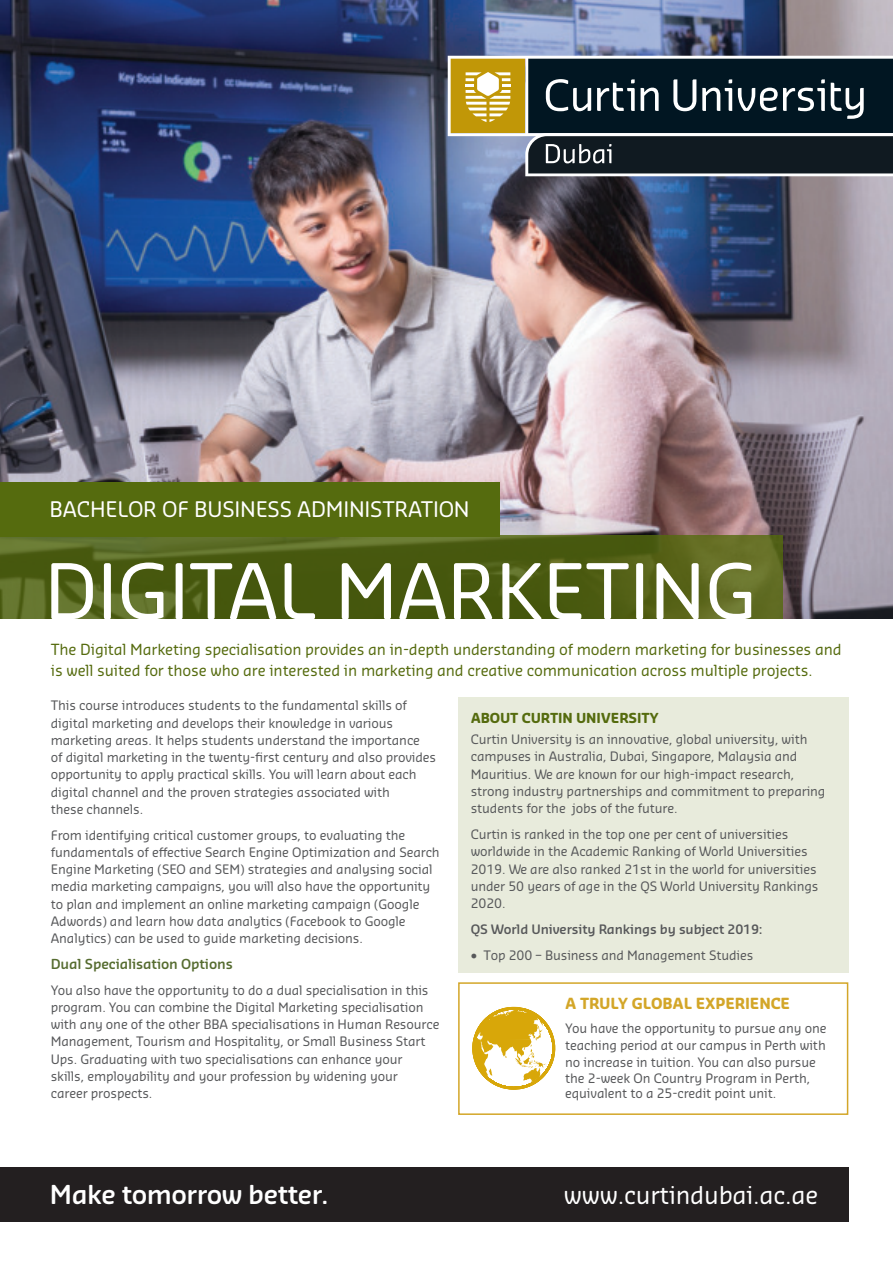
<style>
.page{position:relative;width:893px;height:1263px;background:#fff}
.page>*{position:absolute;margin:0;border:0;box-sizing:border-box;transform-origin:0 0}
.t1{font:75px "Sansa Soft Pro";letter-spacing:-.01em;color:#fff}
.t2{font:600 25.5px "Sansa Soft Pro";letter-spacing:-.02em;color:#fff}
.t3{font:24px "Sansa Soft Pro";letter-spacing:-.01em;color:#fff}
.t4{font:21px "Sansa Soft Pro";letter-spacing:-.01em;color:#fff}
.t5{font:15px/21px "Sansa Soft Pro";letter-spacing:-.01em;color:#556b0e}
.t6{font:700 15px "Sansa Soft Pro";letter-spacing:-.01em;color:#d3a628}
.t7{font:600 13.5px "Sansa Soft Pro";letter-spacing:-.01em;color:#566c30}
.t8{font:700 13.5px "Sansa Soft Pro";letter-spacing:-.01em;color:#556b0e}
.t9{font:12.75px/17.2px "Sansa Soft Pro";letter-spacing:-.01em;color:#57585a}
.t10{font:600 12.75px "Sansa Soft Pro";letter-spacing:-.01em;color:#57585a}
</style>
<div class="page">
<img style="left:0;top:0;width:893px;height:619px">
<div style="left:0;top:1167px;width:848px;height:54px;background:#231f20"></div>
<svg style="left:0;top:535px;width:782px;height:83px;background:#516117"></svg>
<div style="left:0;top:483px;width:500px;height:54px;background:#556b0e"></div>
<svg style="left:448px;top:56px;width:445px;height:120px;background:#444d4b"></svg>
<div style="left:458px;top:699px;width:390px;height:273px;background:#e8ebdc"></div>
<div style="left:458px;top:982px;width:390px;height:133px;border:2px solid #d3a628"></div>
<svg style="left:472px;top:1007px;width:84px;height:83px"></svg>
<h3 class="t4" style="left:50px;top:500px;width:422px">BACHELOR OF BUSINESS ADMINISTRATION</h3>
<h1 class="t1" style="left:44px;top:558px;width:714px">DIGITAL MARKETING</h1>
<p class="t5" style="left:51px;top:640px;width:792px">The Digital Marketing specialisation provides an in-depth understanding of modern marketing for businesses and is well suited for those who are interested in marketing and creative communication across multiple projects.</p>
<p class="t9" style="left:51px;top:698px;width:387px">This course introduces students to the fundamental skills of digital marketing and develops their knowledge in various marketing areas. It helps students understand the importance<br>of digital marketing in the twenty-first century and also provides opportunity to apply practical skills. You will learn about each digital channel and the proven strategies associated with<br>these channels.</p>
<p class="t9" style="left:51px;top:827px;width:390px">From identifying critical customer groups, to evaluating the fundamentals of effective Search Engine Optimization and Search Engine Marketing (SEO and SEM) strategies and analysing social media marketing campaigns, you will also have the opportunity to plan and implement an online marketing campaign (Google Adwords) and learn how data analytics (Facebook to Google Analytics) can be used to guide marketing decisions.</p>
<p class="t7" style="left:51px;top:958px;width:184px">Dual Specialisation Options</p>
<p class="t9" style="left:51px;top:982px;width:390px">You also have the opportunity to do a dual specialisation in this program. You can combine the Digital Marketing specialisation with any one of the other BBA specialisations in Human Resource Management, Tourism and Hospitality, or Small Business Start Ups. Graduating with two specialisations can enhance your<br>skills, employability and your profession by widening your<br>career prospects.</p>
<p class="t8" style="left:471px;top:710px;width:190px">ABOUT CURTIN UNIVERSITY</p>
<p class="t9" style="left:471px;top:732px;width:356px">Curtin University is an innovative, global university, with campuses in Australia, Dubai, Singapore, Malaysia and Mauritius. We are known for our high-impact research, strong industry partnerships and commitment to preparing students for the jobs of the future.</p>
<p class="t9" style="left:471px;top:826px;width:349px">Curtin is ranked in the top one per cent of universities worldwide in the Academic Ranking of World Universities 2019. We are also ranked 21st in the world for universities under 50 years of age in the QS World University Rankings 2020.</p>
<p class="t10" style="left:471px;top:924px;width:293px">QS World University Rankings by subject 2019:</p>
<p class="t9" style="left:471px;top:947px;width:284px">• Top 200 – Business and Management Studies</p>
<p class="t6" style="left:565px;top:995px;width:227px">A TRULY GLOBAL EXPERIENCE</p>
<p class="t9" style="left:565px;top:1020px;width:263px;text-align:justify">You have the opportunity to pursue any one teaching period at our campus in Perth with no increase in tuition. You can also pursue</p>
<p class="t9" style="left:565px;top:1071px;width:247px;line-height:15.3px">the 2-week On Country Program in Perth, equivalent to a 25-credit point unit.</p>
<h2 class="t2" style="left:50px;top:1184px;width:280px">Make tomorrow better.</h2>
<h3 class="t3" style="left:564px;top:1184px;width:256px">www.curtindubai.ac.ae</h3>
</div>
